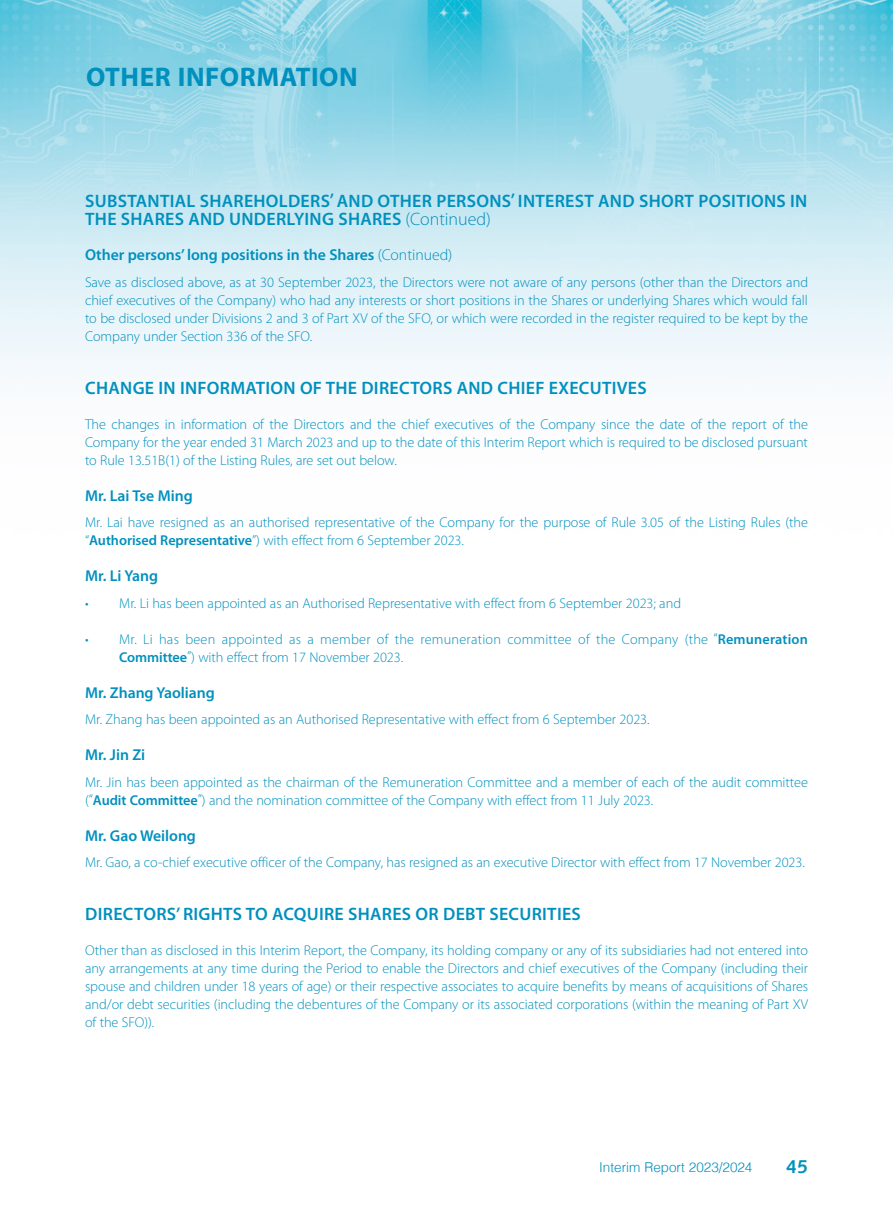
<style>
.page{position:relative;width:893px;height:1212px;background:#fff}
.page>*{position:absolute;margin:0;border:0;box-sizing:border-box;transform-origin:0 0}
.t1{font:700 27px "Myriad Pro";letter-spacing:.02em;color:#0090be}
.t2{font:700 18.75px "Syntax LT Std";color:#0090be}
.Heading_1{font:600 18px/18px "Myriad Pro";letter-spacing:.015em;color:#0090be}
.Heading_2{font:600 15.75px "Myriad Pro";letter-spacing:-.005em;color:#0090be}
.Body_Text{font:300 14.25px/18px "Myriad Pro";letter-spacing:-.005em;color:#0090be;text-align:justify}
.Body_Text-2{font:300 14.25px/18px "Myriad Pro";letter-spacing:.015em;color:#0090be}
.t3{font:300 13.5px "Helvetica";color:#0090be}
.s1{font-weight:300}
.s2{font-weight:600}
</style>
<div class="page">
<img style="left:0;top:0;width:893px;height:378px">
<h1 class="t1" style="left:86px;top:60px;width:273px">OTHER INFORMATION</h1>
<p class="Heading_1" style="left:85px;top:192px;width:724px">SUBSTANTIAL SHAREHOLDERS’ AND OTHER PERSONS’ INTEREST AND SHORT POSITIONS IN<br>THE SHARES AND UNDERLYING SHARES <span class="s1">(Continued)</span></p>
<p class="Heading_2" style="left:85px;top:245px;width:369px">Other persons’ long positions in the Shares <span class="s1">(Continued)</span></p>
<p class="Body_Text" style="left:85px;top:273px;width:724px">Save as disclosed above, as at 30 September 2023, the Directors were not aware of any persons (other than the Directors and chief executives of the Company) who had any interests or short positions in the Shares or underlying Shares which would fall to be disclosed under Divisions 2 and 3 of Part XV of the SFO, or which were recorded in the register required to be kept by the Company under Section 336 of the SFO.</p>
<p class="Heading_1" style="left:85px;top:378px;width:563px">CHANGE IN INFORMATION OF THE DIRECTORS AND CHIEF EXECUTIVES</p>
<p class="Body_Text" style="left:85px;top:415px;width:724px">The changes in information of the Directors and the chief executives of the Company since the date of the report of the Company for the year ended 31 March 2023 and up to the date of this Interim Report which is required to be disclosed pursuant to Rule 13.51B(1) of the Listing Rules, are set out below.</p>
<p class="Heading_2" style="left:85px;top:485px;width:109px">Mr. Lai Tse Ming</p>
<p class="Body_Text" style="left:85px;top:513px;width:725px">Mr. Lai have resigned as an authorised representative of the Company for the purpose of Rule 3.05 of the Listing Rules (the “<span class="s2">Authorised Representative</span>”) with effect from 6 September 2023.</p>
<p class="Heading_2" style="left:85px;top:566px;width:74px">Mr. Li Yang</p>
<p class="Body_Text" style="left:85px;top:594px;width:597px">• Mr. Li has been appointed as an Authorised Representative with effect from 6 September 2023; and</p>
<p class="Body_Text-2" style="left:119px;top:630px;width:690px;text-indent:-34px">• Mr. Li has been appointed as a member of the remuneration committee of the Company (the “<span class="s2">Remuneration<br>Committee</span>”) with effect from 17 November 2023.</p>
<p class="Heading_2" style="left:85px;top:682px;width:131px">Mr. Zhang Yaoliang</p>
<p class="Body_Text" style="left:85px;top:710px;width:566px">Mr. Zhang has been appointed as an Authorised Representative with effect from 6 September 2023.</p>
<p class="Heading_2" style="left:85px;top:745px;width:62px">Mr. Jin Zi</p>
<p class="Body_Text" style="left:85px;top:773px;width:724px">Mr. Jin has been appointed as the chairman of the Remuneration Committee and a member of each of the audit committee (“<span class="s2">Audit Committee</span>”) and the nomination committee of the Company with effect from 11 July 2023.</p>
<p class="Heading_2" style="left:85px;top:825px;width:112px">Mr. Gao Weilong</p>
<p class="Body_Text" style="left:85px;top:853px;width:721px">Mr. Gao, a co-chief executive officer of the Company, has resigned as an executive Director with effect from 17 November 2023.</p>
<p class="Heading_1" style="left:85px;top:905px;width:497px">DIRECTORS’ RIGHTS TO ACQUIRE SHARES OR DEBT SECURITIES</p>
<p class="Body_Text" style="left:85px;top:941px;width:725px">Other than as disclosed in this Interim Report, the Company, its holding company or any of its subsidiaries had not entered into any arrangements at any time during the Period to enable the Directors and chief executives of the Company (including their spouse and children under 18 years of age) or their respective associates to acquire benefits by means of acquisitions of Shares and/or debt securities (including the debentures of the Company or its associated corporations (within the meaning of Part XV of the SFO)).</p>
<p class="t3" style="left:599px;top:1155px;width:155px">Interim Report 2023/2024</p>
<h2 class="t2" style="left:787px;top:1155px;width:23px">45</h2>
</div>
